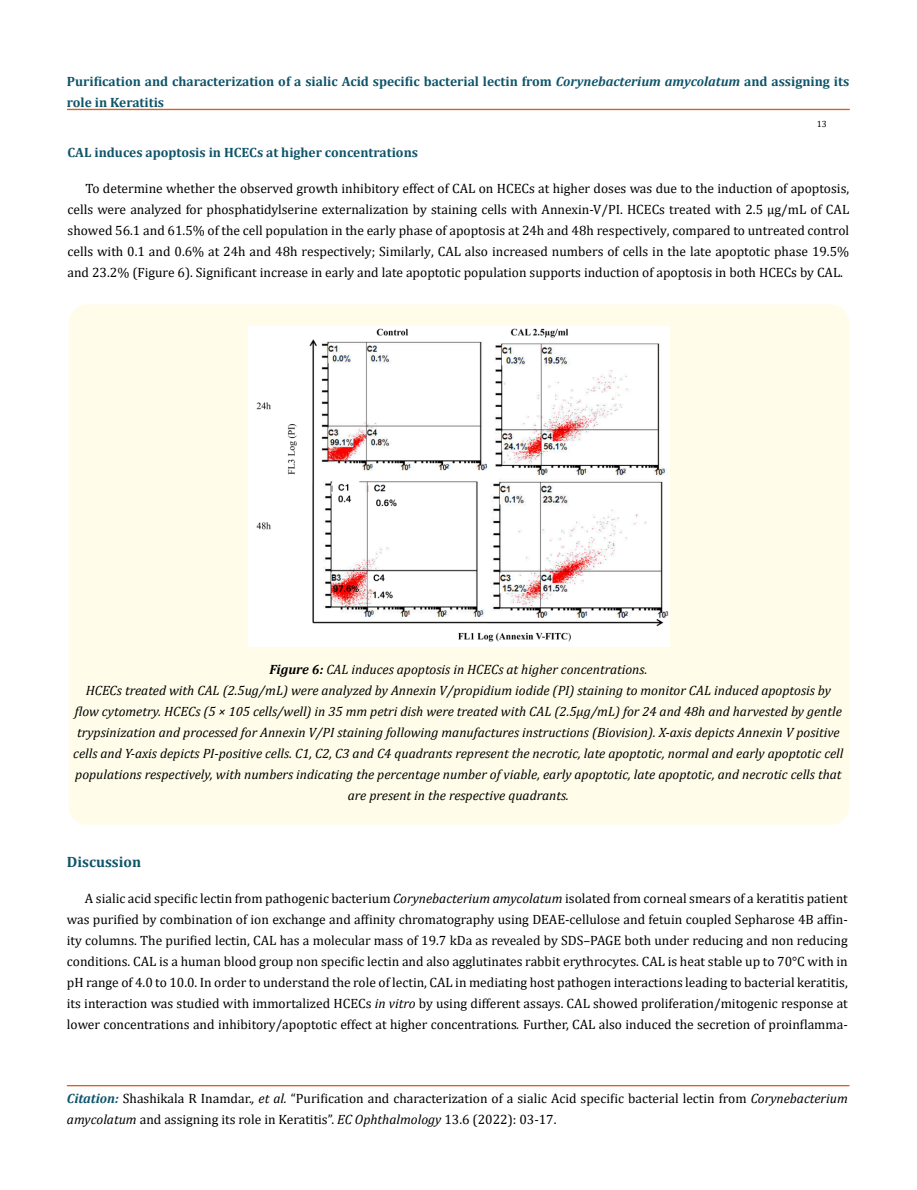
<style>
.page{position:relative;width:917px;height:1190px;background:#fff}
.page>*{position:absolute;margin:0;border:0;box-sizing:border-box;transform-origin:0 0}
.t1{font:700 15px "Cambria";color:#0e546a}
.t2{font:13.5px/21px "Cambria";color:#000;text-align:justify}
.t3{font:italic 13.5px/21px "Cambria";color:#000;text-align:center}
.t4{font:700 13.5px/21px "Cambria";color:#0e546a}
.t5{font:9px "Cambria";color:#000}
.s1{font-style:italic}
.s2{font-weight:700}
.s3{font-weight:700;font-style:italic;color:#0e546a}
</style>
<div class="page">
<div style="left:67px;top:109px;width:782px;height:1px;border:1px solid #e05d1a"></div>
<div style="left:67px;top:1085px;width:782px;height:1px;border:1px solid #e05d1a"></div>
<div style="left:69px;top:304px;width:780px;height:521px;background:#fffde9;border-radius:18px"></div>
<img style="left:248px;top:326px;width:422px;height:320px">
<p class="t4" style="left:67px;top:71px;width:783px">Purification and characterization of a sialic Acid specific bacterial lectin from <span class="s1">Corynebacterium amycolatum</span> and assigning its role in Keratitis</p>
<p class="t5" style="left:816px;top:118px;width:11px">13</p>
<p class="t4" style="left:68px;top:142px;width:352px">CAL induces apoptosis in HCECs at higher concentrations</p>
<p class="t2" style="left:68px;top:178px;width:783px;text-indent:18px">To determine whether the observed growth inhibitory effect of CAL on HCECs at higher doses was due to the induction of apoptosis, cells were analyzed for phosphatidylserine externalization by staining cells with Annexin-V/PI. HCECs treated with 2.5 µg/mL of CAL showed 56.1 and 61.5% of the cell population in the early phase of apoptosis at 24h and 48h respectively, compared to untreated control cells with 0.1 and 0.6% at 24h and 48h respectively; Similarly, CAL also increased numbers of cells in the late apoptotic phase 19.5% and 23.2% (Figure 6). Significant increase in early and late apoptotic population supports induction of apoptosis in both HCECs by CAL.</p>
<p class="t3" style="left:73px;top:658px;width:771px"><span class="s2">Figure 6:</span> CAL induces apoptosis in HCECs at higher concentrations.<br>HCECs treated with CAL (2.5ug/mL) were analyzed by Annexin V/propidium iodide (PI) staining to monitor CAL induced apoptosis by flow cytometry. HCECs (5 × 105 cells/well) in 35 mm petri dish were treated with CAL (2.5µg/mL) for 24 and 48h and harvested by gentle trypsinization and processed for Annexin V/PI staining following manufactures instructions (Biovision). X-axis depicts Annexin V positive cells and Y-axis depicts PI-positive cells. C1, C2, C3 and C4 quadrants represent the necrotic, late apoptotic, normal and early apoptotic cell populations respectively, with numbers indicating the percentage number of viable, early apoptotic, late apoptotic, and necrotic cells that are present in the respective quadrants.</p>
<p class="t1" style="left:67px;top:851px;width:76px">Discussion</p>
<p class="t2" style="left:67px;top:888px;width:782px;text-indent:18px">A sialic acid specific lectin from pathogenic bacterium <span class="s1">Corynebacterium amycolatum</span> isolated from corneal smears of a keratitis patient was purified by combination of ion exchange and affinity chromatography using DEAE-cellulose and fetuin coupled Sepharose 4B affin&shy;ity columns. The purified lectin, CAL has a molecular mass of 19.7 kDa as revealed by SDS–PAGE both under reducing and non reducing conditions. CAL is a human blood group non specific lectin and also agglutinates rabbit erythrocytes. CAL is heat stable up to 70°C with in pH range of 4.0 to 10.0. In order to understand the role of lectin, CAL in mediating host pathogen interactions leading to bacterial keratitis, its interaction was studied with immortalized HCECs <span class="s1">in vitro</span> by using different assays. CAL showed proliferation/mitogenic response at lower concentrations and inhibitory/apoptotic effect at higher concentrations<span class="s1">.</span> Further, CAL also induced the secretion of proinflamma-</p>
<p class="t2" style="left:67px;top:1087px;width:782px"><span class="s3">Citation:</span> Shashikala R Inamdar.<span class="s1">, et al.</span> “Purification and characterization of a sialic Acid specific bacterial lectin from <span class="s1">Corynebacterium amycolatum</span> and assigning its role in Keratitis”. <span class="s1">EC Ophthalmology</span> 13.6 (2022): 03-17.</p>
</div>
